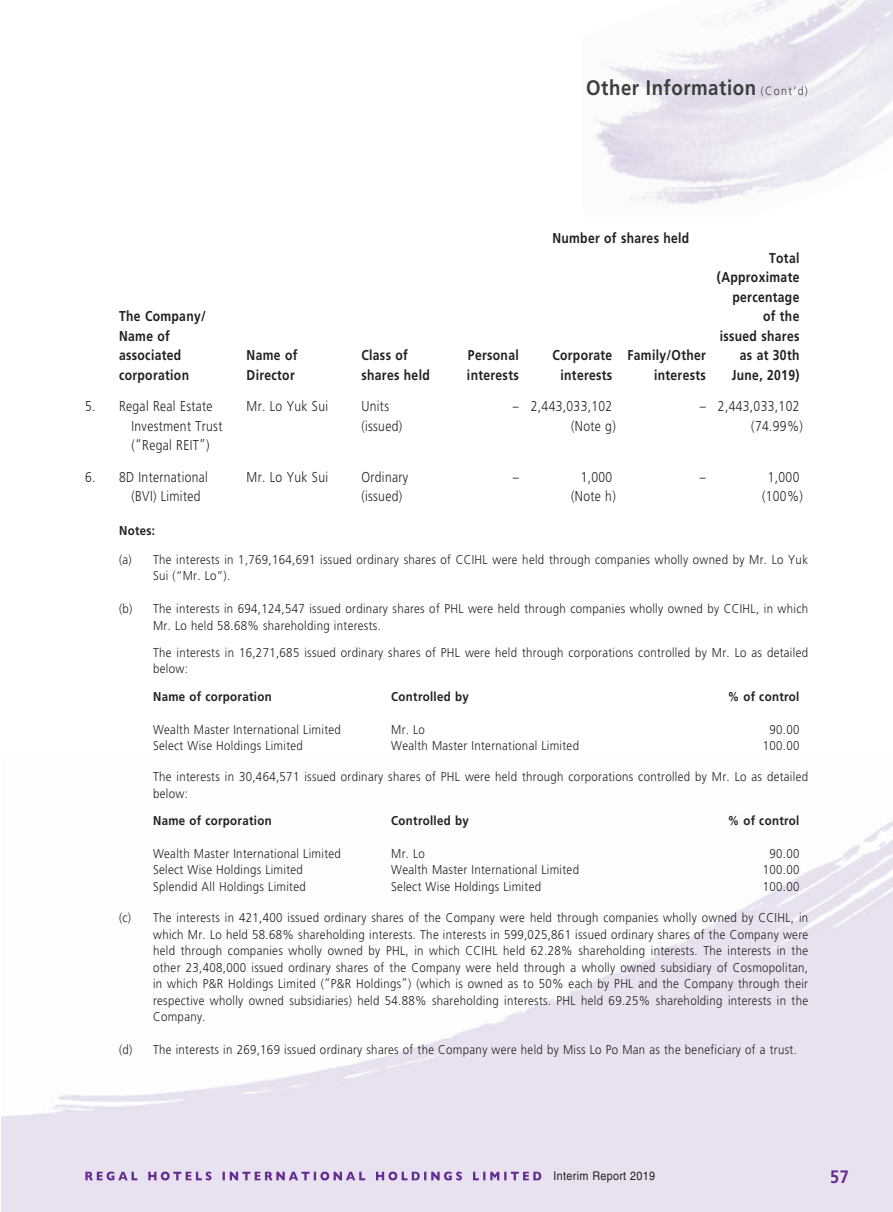
<style>
.page{position:relative;width:893px;height:1212px;background:#fff}
.page>*{position:absolute;margin:0;border:0;box-sizing:border-box;transform-origin:0 0}
.副主標題{font:700 21px "Frutiger LT Std";letter-spacing:.03em;color:#3e3e3f;scale:.89 1}
._1__內文{font:700 18px "Frutiger LT Std";color:#652d91;scale:.9 1}
._1__內文-2{font:700 14.25px "Frutiger LT Std";letter-spacing:.03em;color:#231f20;scale:.85 1}
._1__內文-3{font:300 14.25px "Frutiger LT Std";letter-spacing:.03em;color:#231f20;scale:.85 1}
._2__附註內文{font:300 12.75px/16.5px "Frutiger LT Std";letter-spacing:.03em;color:#231f20;scale:.9 1}
._2__附註內文-2{font:700 12.75px "Frutiger LT Std";letter-spacing:.03em;color:#231f20;scale:.9 1}
.t1{font:12px "Helvetica LT Std";letter-spacing:.03em;color:#231f20;scale:.9 1}
.s1{font-weight:300;font-size:12px}
</style>
<div class="page">
<svg style="left:85px;top:1171px;width:456px;height:9px;background:#baa2ce"></svg>
<p class="副主標題" style="left:586px;top:76px;width:251px">Other Information <span class="s1">(Cont’d)</span></p>
<p class="_1__內文-2" style="left:119px;top:308px;width:104px">The Company/</p>
<p class="_1__內文-2" style="left:119px;top:327px;width:61px">Name of</p>
<p class="_1__內文-2" style="left:119px;top:347px;width:75px">associated</p>
<p class="_1__內文-2" style="left:119px;top:366px;width:84px">corporation</p>
<p class="_1__內文-3" style="left:85px;top:398px;width:14px">5.</p>
<p class="_1__內文-3" style="left:119px;top:398px;width:112px">Regal Real Estate</p>
<p class="_1__內文-3" style="left:132px;top:418px;width:108px">Investment Trust</p>
<p class="_1__內文-3" style="left:132px;top:437px;width:93px">(“Regal REIT”)</p>
<p class="_1__內文-3" style="left:85px;top:469px;width:14px">6.</p>
<p class="_1__內文-3" style="left:119px;top:469px;width:106px">8D International</p>
<p class="_1__內文-3" style="left:132px;top:488px;width:83px">(BVI) Limited</p>
<p class="_1__內文-2" style="left:247px;top:347px;width:61px">Name of</p>
<p class="_1__內文-2" style="left:247px;top:366px;width:58px">Director</p>
<p class="_1__內文-2" style="left:361px;top:347px;width:56px">Class of</p>
<p class="_1__內文-2" style="left:361px;top:366px;width:82px">shares held</p>
<p class="_1__內文-3" style="left:247px;top:398px;width:97px">Mr. Lo Yuk Sui</p>
<p class="_1__內文-3" style="left:361px;top:398px;width:34px">Units</p>
<p class="_1__內文-3" style="left:361px;top:418px;width:49px">(issued)</p>
<p class="_1__內文-3" style="left:247px;top:469px;width:97px">Mr. Lo Yuk Sui</p>
<p class="_1__內文-3" style="left:361px;top:469px;width:57px">Ordinary</p>
<p class="_1__內文-3" style="left:361px;top:488px;width:49px">(issued)</p>
<p class="_1__內文-2" style="left:468px;top:347px;width:61px">Personal</p>
<p class="_1__內文-2" style="left:467px;top:366px;width:62px">interests</p>
<p class="_1__內文-2" style="left:552px;top:230px;width:163px">Number of shares held</p>
<p class="_1__內文-2" style="left:552px;top:347px;width:72px">Corporate</p>
<p class="_1__內文-2" style="left:560px;top:366px;width:62px">interests</p>
<p class="_1__內文-2" style="left:627px;top:347px;width:94px">Family/Other</p>
<p class="_1__內文-2" style="left:654px;top:366px;width:62px">interests</p>
<p class="_1__內文-2" style="left:769px;top:249px;width:37px">Total</p>
<p class="_1__內文-2" style="left:717px;top:269px;width:99px">(Approximate</p>
<p class="_1__內文-2" style="left:732px;top:288px;width:80px">percentage</p>
<p class="_1__內文-2" style="left:763px;top:308px;width:44px">of the</p>
<p class="_1__內文-2" style="left:720px;top:327px;width:95px">issued shares</p>
<p class="_1__內文-2" style="left:740px;top:347px;width:72px">as at 30th</p>
<p class="_1__內文-2" style="left:732px;top:366px;width:81px">June, 2019)</p>
<p class="_1__內文-3" style="left:513px;top:398px;width:9px">–</p>
<p class="_1__內文-3" style="left:531px;top:398px;width:97px">2,443,033,102</p>
<p class="_1__內文-3" style="left:571px;top:418px;width:54px">(Note g)</p>
<p class="_1__內文-3" style="left:513px;top:469px;width:9px">–</p>
<p class="_1__內文-3" style="left:581px;top:469px;width:39px">1,000</p>
<p class="_1__內文-3" style="left:571px;top:488px;width:54px">(Note h)</p>
<p class="_1__內文-3" style="left:700px;top:398px;width:9px">–</p>
<p class="_1__內文-3" style="left:718px;top:398px;width:97px">2,443,033,102</p>
<p class="_1__內文-3" style="left:751px;top:418px;width:62px">(74.99%)</p>
<p class="_1__內文-3" style="left:700px;top:469px;width:9px">–</p>
<p class="_1__內文-3" style="left:768px;top:469px;width:39px">1,000</p>
<p class="_1__內文-3" style="left:762px;top:488px;width:49px">(100%)</p>
<p class="_2__附註內文-2" style="left:119px;top:523px;width:42px">Notes:</p>
<p class="_2__附註內文" style="left:153px;top:551px;width:729px;text-indent:-34px">(a) The interests in 1,769,164,691 issued ordinary shares of CCIHL were held through companies wholly owned by Mr. Lo Yuk<br>Sui (“Mr. Lo”).</p>
<p class="_2__附註內文" style="left:153px;top:601px;width:729px;text-indent:-34px">(b) The interests in 694,124,547 issued ordinary shares of PHL were held through companies wholly owned by CCIHL, in which<br>Mr. Lo held 58.68% shareholding interests.</p>
<p class="_2__附註內文" style="left:153px;top:644px;width:729px">The interests in 16,271,685 issued ordinary shares of PHL were held through corporations controlled by Mr. Lo as detailed below:</p>
<p class="_2__附註內文-2" style="left:153px;top:689px;width:133px">Name of corporation</p>
<p class="_2__附註內文-2" style="left:391px;top:689px;width:88px">Controlled by</p>
<p class="_2__附註內文-2" style="left:728px;top:689px;width:81px">% of control</p>
<p class="_2__附註內文" style="left:153px;top:721px;width:210px">Wealth Master International Limited</p>
<p class="_2__附註內文" style="left:391px;top:721px;width:39px">Mr. Lo</p>
<p class="_2__附註內文" style="left:769px;top:721px;width:35px">90.00</p>
<p class="_2__附註內文" style="left:153px;top:737px;width:168px">Select Wise Holdings Limited</p>
<p class="_2__附註內文" style="left:391px;top:737px;width:210px">Wealth Master International Limited</p>
<p class="_2__附註內文" style="left:763px;top:737px;width:42px">100.00</p>
<p class="_2__附註內文" style="left:153px;top:768px;width:729px">The interests in 30,464,571 issued ordinary shares of PHL were held through corporations controlled by Mr. Lo as detailed below:</p>
<p class="_2__附註內文-2" style="left:153px;top:813px;width:133px">Name of corporation</p>
<p class="_2__附註內文-2" style="left:391px;top:813px;width:88px">Controlled by</p>
<p class="_2__附註內文-2" style="left:728px;top:813px;width:81px">% of control</p>
<p class="_2__附註內文" style="left:153px;top:845px;width:210px">Wealth Master International Limited</p>
<p class="_2__附註內文" style="left:391px;top:845px;width:39px">Mr. Lo</p>
<p class="_2__附註內文" style="left:769px;top:845px;width:35px">90.00</p>
<p class="_2__附註內文" style="left:153px;top:862px;width:168px">Select Wise Holdings Limited</p>
<p class="_2__附註內文" style="left:391px;top:862px;width:210px">Wealth Master International Limited</p>
<p class="_2__附註內文" style="left:763px;top:862px;width:42px">100.00</p>
<p class="_2__附註內文" style="left:153px;top:878px;width:171px">Splendid All Holdings Limited</p>
<p class="_2__附註內文" style="left:391px;top:878px;width:168px">Select Wise Holdings Limited</p>
<p class="_2__附註內文" style="left:763px;top:878px;width:42px">100.00</p>
<p class="_2__附註內文" style="left:153px;top:910px;width:729px;text-align:justify;text-indent:-34px">(c) The interests in 421,400 issued ordinary shares of the Company were held through companies wholly owned by CCIHL, in which Mr. Lo held 58.68% shareholding interests. The interests in 599,025,861 issued ordinary shares of the Company were held through companies wholly owned by PHL, in which CCIHL held 62.28% shareholding interests. The interests in the other 23,408,000 issued ordinary shares of the Company were held through a wholly owned subsidiary of Cosmopolitan, in which P&amp;R Holdings Limited (“P&amp;R Holdings”) (which is owned as to 50% each by PHL and the Company through their respective wholly owned subsidiaries) held 54.88% shareholding interests. PHL held 69.25% shareholding interests in the Company.</p>
<p class="_2__附註內文" style="left:119px;top:1042px;width:755px">(d) The interests in 269,169 issued ordinary shares of the Company were held by Miss Lo Po Man as the beneficiary of a trust.</p>
<p class="t1" style="left:554px;top:1169px;width:114px">Interim Report 2019</p>
<p class="_1__內文" style="left:830px;top:1165px;width:22px">57</p>
</div>
